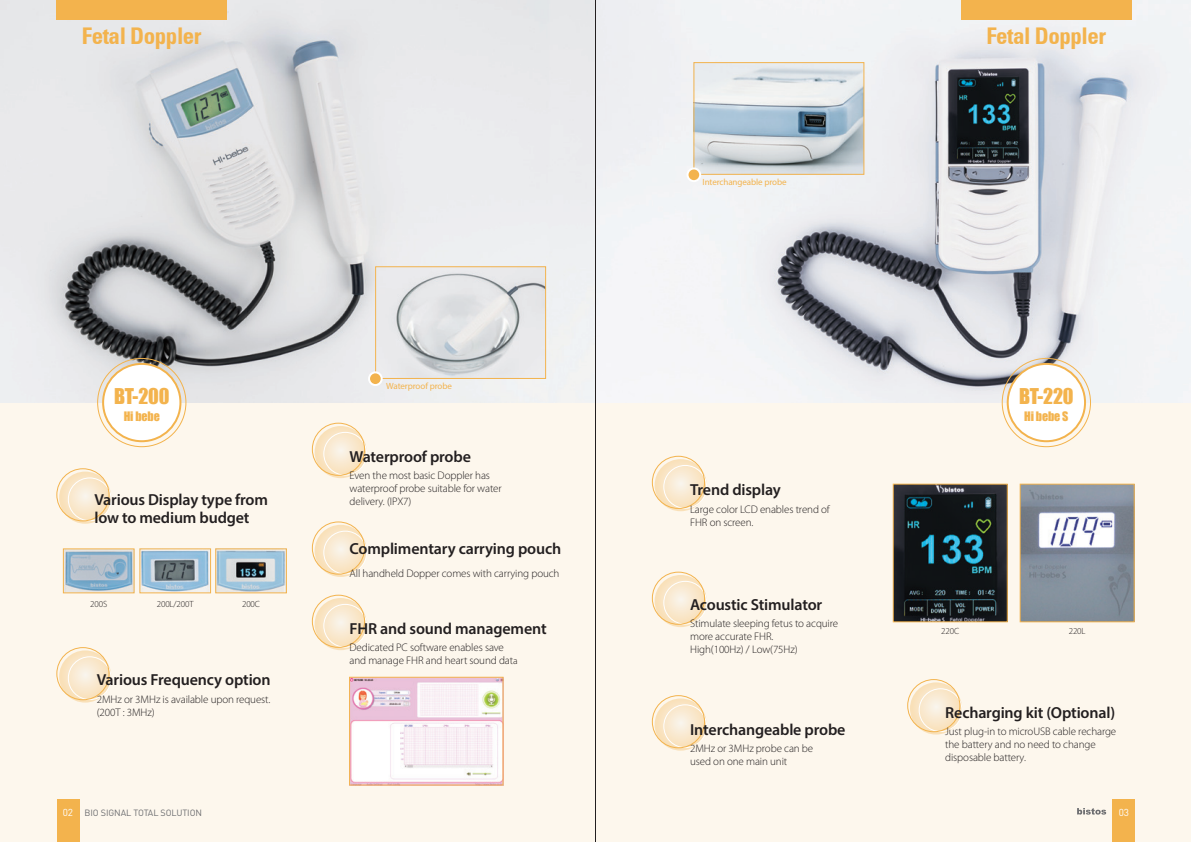
<style>
.page{position:relative;width:1191px;height:842px;background:#fff}
.page>*{position:absolute;margin:0;border:0;box-sizing:border-box;transform-origin:0 0}
.t1{font:23px "Univeconbol";letter-spacing:-.02em;color:#f3b34d}
.t2{font:20px "Impact";letter-spacing:-.01em;color:#f3b34d}
.t3{font:600 16px/18px "Myriad Pro";letter-spacing:-.01em;color:#231f20}
.t4{font:12px "Impact";letter-spacing:-.01em;color:#f3b34d}
.t5{font:300 11px/13px "Myriad Pro";letter-spacing:-.01em;color:#231f20}
.t6{font:10px "DIN";color:#fff}
.t7{font:9px "Myriad Pro";letter-spacing:-.01em;color:#f3b34d}
.t8{font:300 9px "Myriad Pro";letter-spacing:-.01em;color:#231f20}
.t9{font:9px "DIN";letter-spacing:-.01em;color:#6c6d70}
.s1{font-size:10px}
.s2{font-size:10px;color:#fff}
</style>
<div class="page">
<img style="left:0;top:0;width:1191px;height:403px">
<div style="left:0;top:403px;width:1191px;height:439px;background:#fdf7ed"></div>
<div style="left:57px;top:0;width:170px;height:20px;background:#f3b34d"></div>
<div style="left:57px;top:800px;width:22px;height:42px;background:#f3b34d"></div>
<div style="left:1112px;top:800px;width:23px;height:42px;background:#f3b34d"></div>
<div style="left:961px;top:0;width:170px;height:20px;background:#f3b34d"></div>
<svg style="left:1077px;top:808px;width:29px;height:6px"></svg>
<img style="left:351px;top:679px;width:150px;height:104px">
<div style="left:349px;top:677px;width:154px;height:108px;border:1px solid #f3b34d"></div>
<img style="left:895px;top:486px;width:110px;height:134px">
<div style="left:893px;top:484px;width:114px;height:138px;border:1px solid #f3b34d"></div>
<img style="left:1022px;top:486px;width:110px;height:134px">
<div style="left:1020px;top:484px;width:114px;height:138px;border:1px solid #f3b34d"></div>
<img style="left:65px;top:551px;width:67px;height:40px">
<div style="left:63px;top:549px;width:71px;height:44px;border:1px solid #f3b34d"></div>
<img style="left:142px;top:551px;width:67px;height:40px">
<img style="left:217px;top:551px;width:68px;height:40px">
<div style="left:215px;top:549px;width:72px;height:44px;border:1px solid #f3b34d"></div>
<div style="left:103px;top:364px;width:77px;height:77px;background:#fff;border-radius:50%"></div>
<div style="left:102px;top:363px;width:79px;height:79px;border:2px solid #f3b34d;border-radius:50%"></div>
<svg style="left:315px;top:426px;width:52px;height:52px;background:#f9e6c8"></svg>
<div style="left:324px;top:432px;width:43px;height:43px;border:1px solid #fff;border-radius:50%"></div>
<div style="left:312px;top:423px;width:53px;height:52px;border:1px solid #f3b34d;border-radius:50%"></div>
<svg style="left:654px;top:459px;width:53px;height:52px;background:#f9e5c7"></svg>
<div style="left:663px;top:465px;width:44px;height:43px;border:1px solid #fff;border-radius:50%"></div>
<div style="left:652px;top:456px;width:52px;height:53px;border:1px solid #f3b34d;border-radius:50%"></div>
<svg style="left:654px;top:575px;width:53px;height:52px;background:#f9e5c7"></svg>
<div style="left:663px;top:581px;width:44px;height:43px;border:1px solid #fff;border-radius:50%"></div>
<div style="left:652px;top:572px;width:52px;height:52px;border:1px solid #f3b34d;border-radius:50%"></div>
<svg style="left:654px;top:698px;width:53px;height:53px;background:#f9e6c7"></svg>
<div style="left:663px;top:705px;width:44px;height:43px;border:1px solid #fff;border-radius:50%"></div>
<div style="left:652px;top:695px;width:52px;height:53px;border:1px solid #f3b34d;border-radius:50%"></div>
<svg style="left:910px;top:682px;width:52px;height:52px;background:#f9e6c8"></svg>
<div style="left:919px;top:688px;width:43px;height:44px;border:1px solid #fff;border-radius:50%"></div>
<div style="left:907px;top:679px;width:53px;height:53px;border:1px solid #f3b34d;border-radius:50%"></div>
<svg style="left:59px;top:472px;width:52px;height:52px;background:#f9e6c8"></svg>
<div style="left:68px;top:478px;width:43px;height:43px;border:1px solid #fff;border-radius:50%"></div>
<div style="left:57px;top:469px;width:52px;height:52px;border:1px solid #f3b34d;border-radius:50%"></div>
<svg style="left:59px;top:650px;width:52px;height:53px;background:#f9e6c8"></svg>
<div style="left:68px;top:657px;width:43px;height:43px;border:1px solid #fff;border-radius:50%"></div>
<div style="left:57px;top:647px;width:52px;height:53px;border:1px solid #f3b34d;border-radius:50%"></div>
<svg style="left:315px;top:525px;width:52px;height:52px;background:#f9e6c8"></svg>
<div style="left:324px;top:531px;width:43px;height:43px;border:1px solid #fff;border-radius:50%"></div>
<div style="left:312px;top:522px;width:53px;height:52px;border:1px solid #f3b34d;border-radius:50%"></div>
<svg style="left:315px;top:598px;width:52px;height:52px;background:#f9e6c8"></svg>
<div style="left:324px;top:604px;width:43px;height:43px;border:1px solid #fff;border-radius:50%"></div>
<div style="left:312px;top:595px;width:53px;height:52px;border:1px solid #f3b34d;border-radius:50%"></div>
<div style="left:1007px;top:364px;width:78px;height:77px;background:#fff;border-radius:50%"></div>
<div style="left:1006px;top:363px;width:80px;height:79px;border:2px solid #f3b34d;border-radius:50%"></div>
<img style="left:695px;top:64px;width:167px;height:109px">
<div style="left:693px;top:62px;width:171px;height:113px;border:1px solid #f3b34d"></div>
<div style="left:687px;top:168px;width:13px;height:13px;background:#f3b34d;border-radius:50%"></div>
<div style="left:686px;top:167px;width:15px;height:15px;border:2px solid #fff;border-radius:50%"></div>
<img style="left:377px;top:268px;width:167px;height:109px">
<div style="left:375px;top:266px;width:171px;height:113px;border:1px solid #f3b34d"></div>
<div style="left:369px;top:372px;width:13px;height:13px;background:#f3b34d;border-radius:50%"></div>
<div style="left:368px;top:371px;width:15px;height:15px;border:2px solid #fff;border-radius:50%"></div>
<hr style="left:595px;top:0;width:1px;height:842px;background:#231f20">
<h1 class="t1" style="left:82px;top:22px;width:121px">Fetal Doppler</h1>
<h2 class="t2" style="left:114px;top:381px;width:57px">BT-200</h2>
<p class="t7" style="left:386px;top:380px;width:67px">Waterproof probe</p>
<p class="t7" style="left:702px;top:176px;width:86px">Interchangeable probe</p>
<h1 class="t1" style="left:986px;top:22px;width:121px">Fetal Doppler</h1>
<h2 class="t2" style="left:1019px;top:381px;width:56px">BT-220</h2>
<p class="t4" style="left:124px;top:407px;width:38px">Hi bebe</p>
<p class="t4" style="left:1024px;top:407px;width:46px">Hi bebe S</p>
<h3 class="t3" style="left:94px;top:490px;width:175px">Various Display type from low to medium budget</h3>
<p class="t8" style="left:90px;top:598px;width:19px">200S</p>
<p class="t8" style="left:157px;top:598px;width:39px">200L/200T</p>
<p class="t8" style="left:242px;top:598px;width:20px">200C</p>
<h3 class="t3" style="left:97px;top:670px;width:175px">Various Frequency option</h3>
<p class="t5" style="left:97px;top:692px;width:175px">2MHz or 3MHz is available upon request. (200T : 3MHz)</p>
<h3 class="t3" style="left:349px;top:447px;width:123px">Waterproof probe</h3>
<p class="t5" style="left:349px;top:469px;width:154px">Even the most basic Doppler has waterproof probe suitable for water delivery. (IPX7)</p>
<h3 class="t3" style="left:349px;top:540px;width:213px">Complimentary carrying pouch</h3>
<p class="t5" style="left:349px;top:566px;width:211px">All handheld Dopper comes with carrying pouch</p>
<h3 class="t3" style="left:349px;top:619px;width:198px">FHR and sound management</h3>
<p class="t5" style="left:349px;top:640px;width:169px">Dedicated PC software enables save and manage FHR and heart sound dat<span class="s1">a</span></p>
<h3 class="t3" style="left:690px;top:481px;width:92px">Trend display</h3>
<p class="t5" style="left:690px;top:502px;width:141px">Large color LCD enables trend of<br>FHR on screen.</p>
<h3 class="t3" style="left:690px;top:595px;width:134px">Acoustic Stimulator</h3>
<p class="t5" style="left:690px;top:617px;width:149px">Stimulate sleeping fetus to acquire more accurate FHR.<br>High(100Hz) / Low(75Hz)</p>
<h3 class="t3" style="left:690px;top:720px;width:157px">Interchangeable probe</h3>
<p class="t5" style="left:690px;top:742px;width:125px">2MHz or 3MHz probe can be used on one main unit</p>
<p class="t8" style="left:941px;top:626px;width:20px">220C</p>
<p class="t8" style="left:1068px;top:626px;width:18px">220L</p>
<h3 class="t3" style="left:945px;top:703px;width:171px">Recharging kit (Optional)</h3>
<p class="t5" style="left:945px;top:725px;width:172px">Just plug-in to microUSB cable recharge the battery and no need to change disposable battery.</p>
<p class="t9" style="left:63px;top:807px;width:141px"><span class="s2">02</span> BIO SIGNAL TOTAL SOLUTION</p>
<p class="t6" style="left:1118px;top:806px;width:12px">03</p>
</div>
